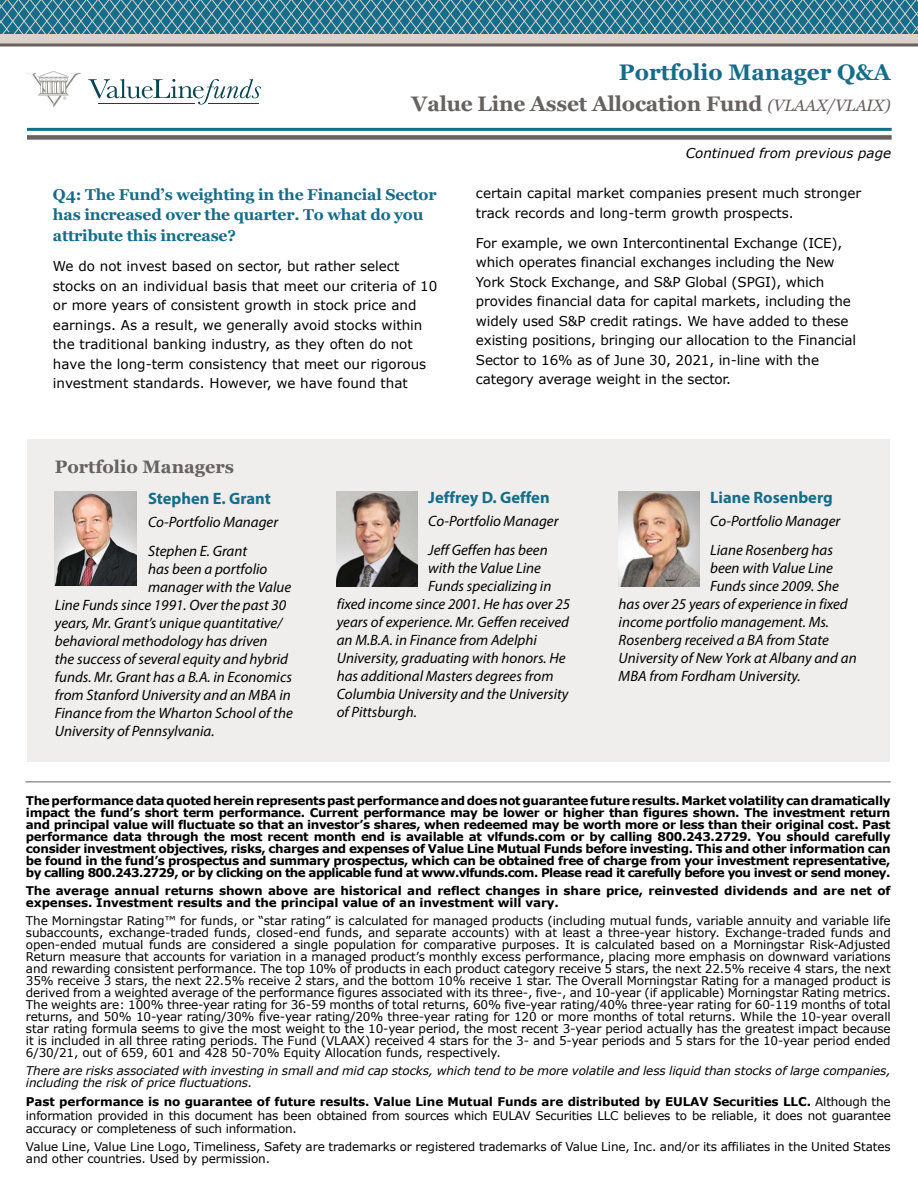
<style>
.page{position:relative;width:918px;height:1188px;background:#fff}
.page>*{position:absolute;margin:0;border:0;box-sizing:border-box;transform-origin:0 0}
.t1{font:700 22.5px "Georgia";color:#166d8a}
.t2{font:700 21px "Georgia";letter-spacing:-.01em;color:#676160}
.t3{font:700 18px "Georgia";color:#676160}
.t4{font:700 16.5px "Myriad Pro";color:#166d8a}
.t5{font:700 15.75px/20.7px "Georgia";letter-spacing:-.01em;color:#166d8a}
.t6{font:italic 15px/29.2px "Myriad Pro";color:#000}
.t7{font:13.5px/19.5px "Verdana";color:#000}
.t8{font:italic 13.5px "Verdana";color:#000}
.t9{font:12px/12px "Verdana";letter-spacing:-.01em;color:#000;text-align:justify}
.t10{font:700 12px/12px "Verdana";letter-spacing:-.01em;color:#000;text-align:justify}
.t11{font:italic 12px/12px "Verdana";letter-spacing:-.01em;color:#000}
.s1{font-weight:400;font-style:italic;font-size:16.5px}
.s2{font-weight:700}
</style>
<div class="page">
<hr style="left:25px;top:782px;width:866px;height:1px;background:#676160">
<div style="left:27px;top:135px;width:865px;height:5px;background:#676160"></div>
<hr style="left:27px;top:128px;width:865px;height:3px;background:#166d8a">
<svg style="left:0;top:0;width:918px;height:34px;background:#3f8297"></svg>
<div style="left:0;top:34px;width:918px;height:10px;background:#dad3cb"></div>
<hr style="left:0;top:44px;width:918px;height:2px;background:#676160">
<svg style="left:26px;top:71px;width:55px;height:36px"></svg>
<svg style="left:88px;top:79px;width:173px;height:26px"></svg>
<hr style="left:98px;top:104px;width:97px;height:1px;background:#064652">
<hr style="left:208px;top:104px;width:50px;height:1px;background:#064652">
<div style="left:27px;top:440px;width:863px;height:322px;background:#efeeec"></div>
<img style="left:55px;top:492px;width:81px;height:94px">
<img style="left:619px;top:492px;width:81px;height:94px">
<img style="left:337px;top:492px;width:81px;height:94px">
<h1 class="t1" style="left:619px;top:57px;width:273px">Portfolio Manager Q&amp;A</h1>
<h2 class="t2" style="left:412px;top:90px;width:481px">Value Line Asset Allocation Fund <span class="s1">(VLAAX/VLAIX)</span></h2>
<p class="t8" style="left:686px;top:144px;width:207px">Continued from previous page</p>
<h3 class="t5" style="left:53px;top:184px;width:385px">Q4: The Fund’s weighting in the Financial Sector has increased over the quarter. To what do you attribute this increase?</h3>
<p class="t7" style="left:53px;top:256px;width:386px">We do not invest based on sector, but rather select stocks on an individual basis that meet our criteria of 10 or more years of consistent growth in stock price and earnings. As a result, we generally avoid stocks within the traditional banking industry, as they often do not have the long-term consistency that meet our rigorous investment standards. However, we have found that</p>
<h3 class="t3" style="left:55px;top:455px;width:181px">Portfolio Managers</h3>
<p class="t7" style="left:476px;top:183px;width:387px">certain capital market companies present much stronger track records and long-term growth prospects.</p>
<p class="t7" style="left:476px;top:233px;width:382px">For example, we own Intercontinental Exchange (ICE), which operates financial exchanges including the New York Stock Exchange, and S&amp;P Global (SPGI), which provides financial data for capital markets, including the widely used S&amp;P credit ratings. We have added to these existing positions, bringing our allocation to the Financial Sector to 16% as of June 30, 2021, in-line with the category average weight in the sector.</p>
<h3 class="t4" style="left:148px;top:488px;width:124px">Stephen E. Grant</h3>
<p class="t6" style="left:148px;top:507px;width:132px">Co-Portfolio Manager<br>Stephen E. Grant</p>
<p class="t6" style="left:148px;top:554px;width:121px">has been a portfolio</p>
<p class="t6" style="left:148px;top:572px;width:145px">manager with the Value</p>
<p class="t6" style="left:55px;top:590px;width:233px">Line Funds since 1991. Over the past 30</p>
<p class="t6" style="left:55px;top:608px;width:229px">years, Mr. Grant’s unique quantitative/</p>
<p class="t6" style="left:55px;top:626px;width:214px">behavioral methodology has driven</p>
<p class="t6" style="left:55px;top:644px;width:235px">the success of several equity and hybrid</p>
<p class="t6" style="left:55px;top:662px;width:239px">funds. Mr. Grant has a B.A. in Economics</p>
<p class="t6" style="left:55px;top:680px;width:238px">from Stanford University and an MBA in</p>
<p class="t6" style="left:55px;top:698px;width:239px">Finance from the Wharton School of the</p>
<p class="t6" style="left:55px;top:716px;width:161px">University of Pennsylvania.</p>
<h3 class="t4" style="left:428px;top:487px;width:123px">Jeffrey D. Geffen</h3>
<p class="t6" style="left:428px;top:506px;width:132px">Co-Portfolio Manager<br>Jeff Geffen has been</p>
<p class="t6" style="left:428px;top:553px;width:114px">with the Value Line</p>
<p class="t6" style="left:428px;top:571px;width:125px">Funds specializing in</p>
<p class="t6" style="left:337px;top:589px;width:235px">fixed income since 2001. He has over 25</p>
<p class="t6" style="left:337px;top:607px;width:234px">years of experience. Mr. Geffen received</p>
<p class="t6" style="left:337px;top:625px;width:202px">an M.B.A. in Finance from Adelphi</p>
<p class="t6" style="left:337px;top:643px;width:230px">University, graduating with honors. He</p>
<p class="t6" style="left:337px;top:661px;width:218px">has additional Masters degrees from</p>
<p class="t6" style="left:337px;top:679px;width:233px">Columbia University and the University</p>
<p class="t6" style="left:337px;top:697px;width:82px">of Pittsburgh.</p>
<h3 class="t4" style="left:710px;top:487px;width:124px">Liane Rosenberg</h3>
<p class="t6" style="left:710px;top:506px;width:132px">Co-Portfolio Manager<br>Liane Rosenberg has</p>
<p class="t6" style="left:710px;top:553px;width:124px">been with Value Line</p>
<p class="t6" style="left:710px;top:571px;width:130px">Funds since 2009. She</p>
<p class="t6" style="left:619px;top:589px;width:231px">has over 25 years of experience in fixed</p>
<p class="t6" style="left:619px;top:607px;width:212px">income portfolio management. Ms.</p>
<p class="t6" style="left:619px;top:625px;width:212px">Rosenberg received a BA from State</p>
<p class="t6" style="left:619px;top:643px;width:240px">University of New York at Albany and an</p>
<p class="t6" style="left:619px;top:661px;width:184px">MBA from Fordham University.</p>
<p class="t10" style="left:26px;top:794px;width:866px">The performance data quoted herein represents past performance and does not guarantee future results. Market volatility can dramatically impact the fund’s short term performance. Current performance may be lower or higher than figures shown. The investment return and principal value will fluctuate so that an investor’s shares, when redeemed may be worth more or less than their original cost. Past performance data through the most recent month end is available at vlfunds.com or by calling 800.243.2729. You should carefully consider investment objectives, risks, charges and expenses of Value Line Mutual Funds before investing. This and other information can be found in the fund’s prospectus and summary prospectus, which can be obtained free of charge from your investment representative, by calling 800.243.2729, or by clicking on the applicable fund at www.vlfunds.com. Please read it carefully before you invest or send money.</p>
<p class="t10" style="left:26px;top:884px;width:866px">The average annual returns shown above are historical and reflect changes in share price, reinvested dividends and are net of expenses. Investment results and the principal value of an investment will vary.</p>
<p class="t9" style="left:26px;top:914px;width:866px">The Morningstar Rating™ for funds, or “star rating” is calculated for managed products (including mutual funds, variable annuity and variable life subaccounts, exchange-traded funds, closed-end funds, and separate accounts) with at least a three-year history. Exchange-traded funds and open-ended mutual funds are considered a single population for comparative purposes. It is calculated based on a Morningstar Risk-Adjusted Return measure that accounts for variation in a managed product’s monthly excess performance, placing more emphasis on downward variations and rewarding consistent performance. The top 10% of products in each product category receive 5 stars, the next 22.5% receive 4 stars, the next 35% receive 3 stars, the next 22.5% receive 2 stars, and the bottom 10% receive 1 star. The Overall Morningstar Rating for a managed product is derived from a weighted average of the performance figures associated with its three-, five-, and 10-year (if applicable) Morningstar Rating metrics.<br>The weights are: 100% three-year rating for 36-59 months of total returns, 60% five-year rating/40% three-year rating for 60-119 months of total returns, and 50% 10-year rating/30% five-year rating/20% three-year rating for 120 or more months of total returns. While the 10-year overall star rating formula seems to give the most weight to the 10-year period, the most recent 3-year period actually has the greatest impact because it is included in all three rating periods. The Fund (VLAAX) received 4 stars for the 3- and 5-year periods and 5 stars for the 10-year period ended 6/30/21, out of 659, 601 and 428 50-70% Equity Allocation funds, respectively.</p>
<p class="t11" style="left:26px;top:1064px;width:866px">There are risks associated with investing in small and mid cap stocks, which tend to be more volatile and less liquid than stocks of large companies, including the risk of price fluctuations.</p>
<p class="t9" style="left:26px;top:1095px;width:866px;line-height:13.5px"><span class="s2">Past performance is no guarantee of future results. Value Line Mutual Funds are distributed by EULAV Securities LLC.</span> Although the information provided in this document has been obtained from sources which EULAV Securities LLC believes to be reliable, it does not guarantee accuracy or completeness of such information.</p>
<p class="t9" style="left:26px;top:1141px;width:866px">Value Line, Value Line Logo, Timeliness, Safety are trademarks or registered trademarks of Value Line, Inc. and/or its affiliates in the United States and other countries. Used by permission.</p>
</div>
